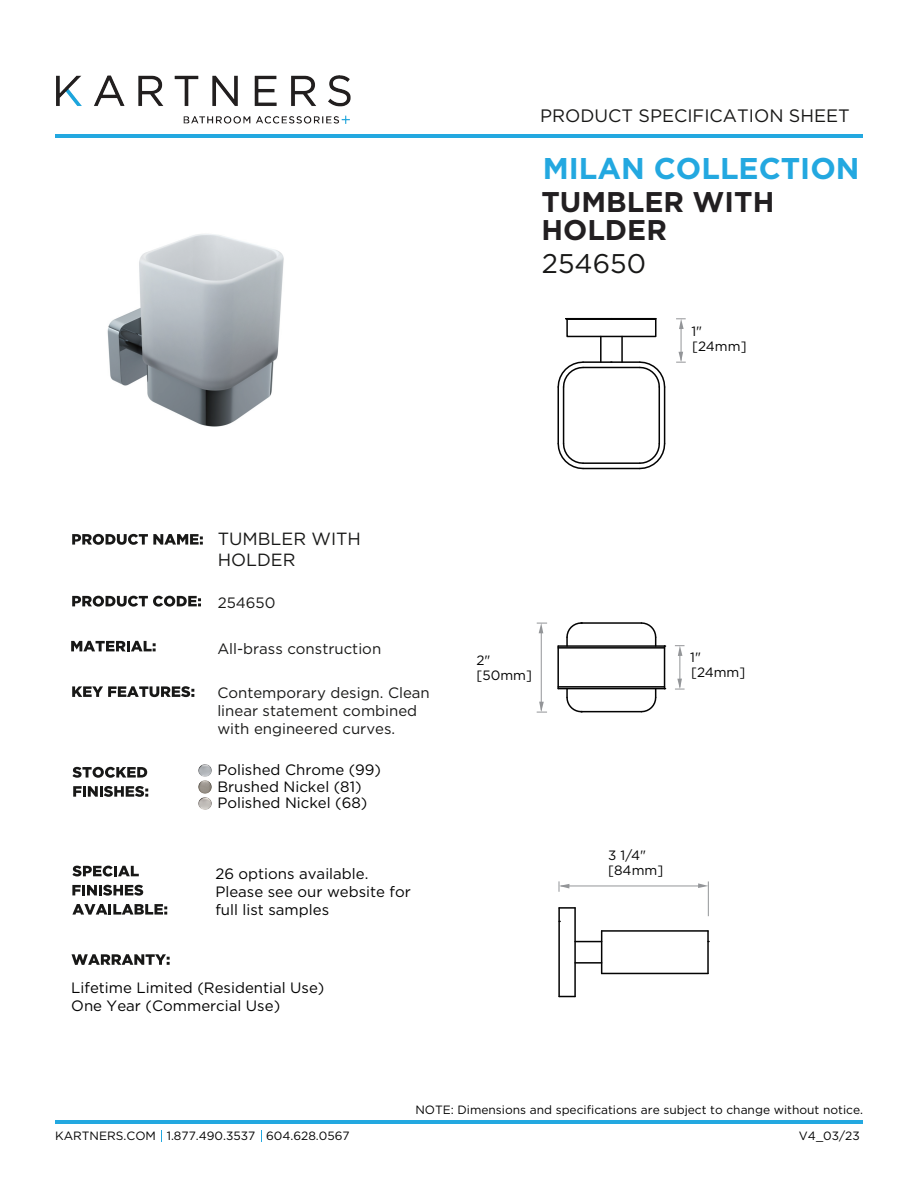
<style>
.page{position:relative;width:918px;height:1188px;background:#fff}
.page>*{position:absolute;margin:0;border:0;box-sizing:border-box;transform-origin:0 0}
.t1{font:700 30px "Gotham";color:#23a8e0}
.t2{font:700 28.5px/28.5px "Gotham";color:#221f21}
.t3{font:27px "Gotham";color:#181817}
.t4{font:18px "Gotham";color:#181817}
.t5{font:17.7px/21.1px "Gotham";color:#181817}
.t6{font:15px/18px "Gotham";color:#030303}
.t7{font:15px/18px "Gotham";color:#181817}
.t8{font:13.5px/15px "Gotham";color:#030303}
.t9{font:12px "Gotham";color:#030303}
</style>
<div class="page">
<hr style="left:55px;top:134px;width:808px;height:4px;background:#23a8e0">
<hr style="left:55px;top:1120px;width:808px;height:4px;background:#23a8e0">
<img style="left:56px;top:76px;width:295px;height:48px">
<svg style="left:72px;top:534px;width:131px;height:11px"></svg>
<svg style="left:72px;top:596px;width:129px;height:11px"></svg>
<svg style="left:72px;top:767px;width:75px;height:11px"></svg>
<svg style="left:73px;top:786px;width:75px;height:11px"></svg>
<svg style="left:72px;top:686px;width:122px;height:11px"></svg>
<svg style="left:72px;top:954px;width:98px;height:11px"></svg>
<svg style="left:71px;top:641px;width:85px;height:10px"></svg>
<svg style="left:72px;top:866px;width:67px;height:11px"></svg>
<svg style="left:72px;top:885px;width:71px;height:11px"></svg>
<svg style="left:72px;top:904px;width:95px;height:11px"></svg>
<hr style="left:664px;top:387px;width:1px;height:57px;background:#030303">
<hr style="left:583px;top:468px;width:57px;height:1px;background:#030303">
<hr style="left:558px;top:387px;width:1px;height:57px;background:#030303">
<hr style="left:583px;top:361px;width:57px;height:2px;background:#030303">
<hr style="left:659px;top:387px;width:1px;height:57px;background:#030303">
<svg style="left:638px;top:442px;width:28px;height:28px"></svg>
<hr style="left:583px;top:462px;width:57px;height:2px;background:#030303">
<svg style="left:557px;top:442px;width:28px;height:28px"></svg>
<hr style="left:563px;top:387px;width:1px;height:57px;background:#030303">
<svg style="left:557px;top:361px;width:28px;height:28px"></svg>
<hr style="left:583px;top:367px;width:57px;height:1px;background:#030303">
<svg style="left:638px;top:361px;width:28px;height:28px"></svg>
<hr style="left:600px;top:336px;width:2px;height:26px;background:#030303">
<hr style="left:621px;top:336px;width:2px;height:26px;background:#030303">
<div style="left:566px;top:318px;width:90px;height:19px;border:2px solid #030303"></div>
<hr style="left:581px;top:622px;width:60px;height:2px;background:#030303">
<svg style="left:640px;top:622px;width:17px;height:23px"></svg>
<svg style="left:640px;top:689px;width:17px;height:24px"></svg>
<hr style="left:581px;top:711px;width:60px;height:1px;background:#030303">
<hr style="left:558px;top:647px;width:107px;height:2px;background:#030303">
<hr style="left:558px;top:645px;width:107px;height:2px;background:#030303">
<hr style="left:664px;top:646px;width:1px;height:43px;background:#030303">
<hr style="left:558px;top:686px;width:107px;height:2px;background:#030303">
<hr style="left:558px;top:688px;width:107px;height:1px;background:#030303">
<hr style="left:557px;top:646px;width:2px;height:43px;background:#030303">
<svg style="left:565px;top:622px;width:18px;height:24px"></svg>
<svg style="left:565px;top:689px;width:18px;height:24px"></svg>
<hr style="left:566px;top:318px;width:90px;height:1px;background:#030303">
<svg style="left:559px;top:907px;width:16px;height:2px"></svg>
<hr style="left:574px;top:908px;width:2px;height:89px;background:#030303">
<hr style="left:601px;top:931px;width:1px;height:42px;background:#030303">
<hr style="left:707px;top:931px;width:2px;height:42px;background:#030303">
<svg style="left:560px;top:996px;width:14px;height:1px"></svg>
<hr style="left:558px;top:908px;width:2px;height:89px;background:#030303">
<hr style="left:602px;top:973px;width:106px;height:1px;background:#030303">
<hr style="left:602px;top:930px;width:106px;height:2px;background:#030303">
<hr style="left:575px;top:962px;width:27px;height:2px;background:#030303">
<svg style="left:576px;top:941px;width:25px;height:1px"></svg>
<hr style="left:681px;top:328px;width:1px;height:32px;background:#939598">
<svg style="left:676px;top:319px;width:10px;height:10px"></svg>
<svg style="left:676px;top:352px;width:10px;height:11px"></svg>
<hr style="left:680px;top:655px;width:1px;height:32px;background:#939598">
<svg style="left:675px;top:645px;width:10px;height:11px"></svg>
<svg style="left:675px;top:679px;width:10px;height:11px"></svg>
<hr style="left:541px;top:632px;width:1px;height:78px;background:#939598">
<svg style="left:537px;top:623px;width:10px;height:10px"></svg>
<svg style="left:537px;top:702px;width:10px;height:11px"></svg>
<hr style="left:708px;top:881px;width:1px;height:35px;background:#939598">
<hr style="left:561px;top:886px;width:138px;height:1px;background:#939598">
<svg style="left:698px;top:883px;width:10px;height:5px"></svg>
<svg style="left:559px;top:881px;width:10px;height:11px"></svg>
<img style="left:107px;top:234px;width:177px;height:193px">
<svg style="left:199px;top:764px;width:13px;height:46px"></svg>
<p class="t4" style="left:540px;top:105px;width:311px">PRODUCT SPECIFICATION SHEET</p>
<h1 class="t1" style="left:543px;top:151px;width:318px">MILAN COLLECTION</h1>
<h2 class="t2" style="left:541px;top:187px;width:234px">TUMBLER WITH<br>HOLDER</h2>
<h3 class="t3" style="left:542px;top:248px;width:106px">254650</h3>
<p class="t8" style="left:691px;top:323px;width:57px">1" [24mm]</p>
<p class="t5" style="left:218px;top:528px;width:145px">TUMBLER WITH<br>HOLDER</p>
<p class="t7" style="left:218px;top:594px;width:59px">254650</p>
<p class="t7" style="left:217px;top:639px;width:165px">All-brass construction</p>
<p class="t7" style="left:217px;top:683px;width:214px">Contemporary design. Clean linear statement combined with engineered curves.</p>
<p class="t6" style="left:217px;top:762px;width:165px;line-height:16.5px">Polished Chrome (99)<br>Brushed Nickel (81)<br>Polished Nickel (68)</p>
<p class="t6" style="left:215px;top:864px;width:197px">26 options available.<br>Please see our website for full list samples</p>
<p class="t6" style="left:71px;top:978px;width:255px">Lifetime Limited (Residential Use)<br>One Year (Commercial Use)</p>
<p class="t8" style="left:477px;top:653px;width:57px">2" [50mm]</p>
<p class="t8" style="left:690px;top:650px;width:57px">1" [24mm]</p>
<p class="t8" style="left:608px;top:848px;width:57px">3 1/4" [84mm]</p>
<p class="t9" style="left:415px;top:1104px;width:449px">NOTE: Dimensions and specifications are subject to change without notice.</p>
<p class="t9" style="left:55px;top:1129px;width:296px">KARTNERS.COM 1.877.490.3537 604.628.0567</p>
<p class="t9" style="left:799px;top:1129px;width:62px">V4_03/23</p>
</div>
